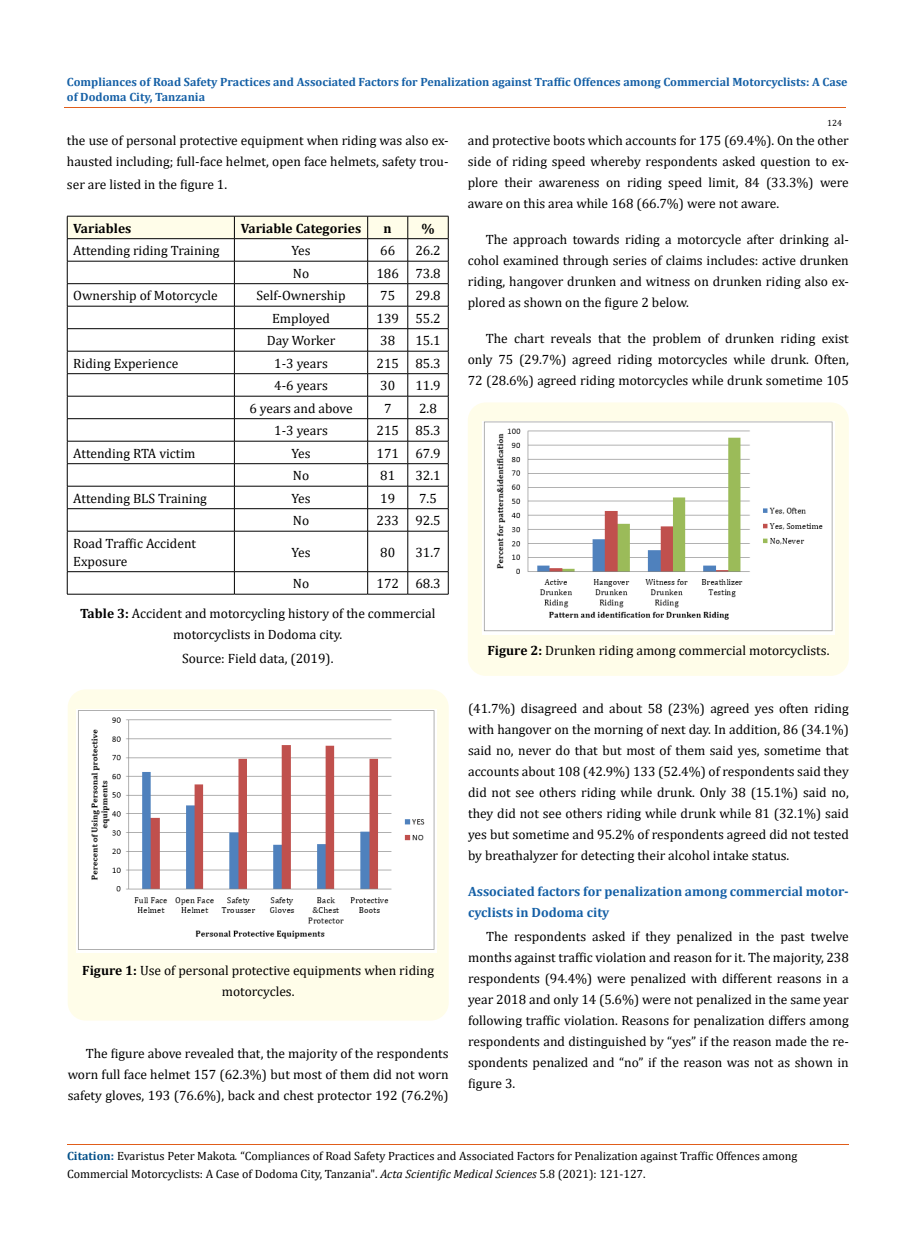
<style>
.page{position:relative;width:917px;height:1242px;background:#fff}
.page>*{position:absolute;margin:0;border:0;box-sizing:border-box;transform-origin:0 0}
.t1{font:13.5px/21px "Cambria";color:#000;text-align:justify}
.t2{font:700 13.5px/21px "Cambria";color:#1560a6}
.t3{font:700 13.5px "Cambria";color:#000}
.t4{font:12px/18px "Cambria";color:#000}
.t5{font:700 12px/15px "Cambria";color:#1560a6}
.t6{font:9px "Cambria";color:#000}
.s1{font-weight:700}
.s2{font-weight:700;color:#035089}
.s3{font-style:italic}
</style>
<div class="page">
<svg style="left:67px;top:216px;width:382px;height:315px"></svg>
<hr style="left:67px;top:531px;width:167px;height:1px;background:#000">
<hr style="left:67px;top:531px;width:1px;height:41px;background:#000">
<hr style="left:234px;top:531px;width:133px;height:1px;background:#000">
<hr style="left:234px;top:531px;width:1px;height:41px;background:#000">
<hr style="left:367px;top:531px;width:41px;height:1px;background:#000">
<hr style="left:367px;top:531px;width:1px;height:41px;background:#000">
<hr style="left:408px;top:531px;width:40px;height:1px;background:#000">
<hr style="left:407px;top:531px;width:1px;height:41px;background:#000">
<hr style="left:448px;top:531px;width:1px;height:41px;background:#000">
<hr style="left:67px;top:571px;width:167px;height:1px;background:#000">
<svg style="left:67px;top:572px;width:1px;height:22px"></svg>
<hr style="left:234px;top:571px;width:133px;height:1px;background:#000">
<svg style="left:234px;top:572px;width:1px;height:22px"></svg>
<hr style="left:367px;top:571px;width:41px;height:1px;background:#000">
<svg style="left:367px;top:572px;width:1px;height:22px"></svg>
<hr style="left:408px;top:571px;width:40px;height:1px;background:#000">
<svg style="left:407px;top:572px;width:1px;height:22px"></svg>
<svg style="left:448px;top:572px;width:1px;height:22px"></svg>
<hr style="left:67px;top:594px;width:167px;height:1px;background:#000">
<hr style="left:234px;top:594px;width:133px;height:1px;background:#000">
<hr style="left:367px;top:594px;width:41px;height:1px;background:#000">
<hr style="left:408px;top:594px;width:40px;height:1px;background:#000">
<div style="left:68px;top:689px;width:380px;height:332px;background:#fffde9;border-radius:18px"></div>
<img style="left:77px;top:709px;width:360px;height:243px">
<div style="left:468px;top:402px;width:380px;height:274px;background:#fffde9;border-radius:18px"></div>
<img style="left:482px;top:422px;width:352px;height:213px">
<hr style="left:64px;top:108px;width:781px;height:1px;background:#e05d1a">
<hr style="left:67px;top:1144px;width:781px;height:1px;background:#e05d1a">
<p class="t5" style="left:67px;top:74px;width:782px">Compliances of Road Safety Practices and Associated Factors for Penalization against Traffic Offences among Commercial Motorcyclists: A Case of Dodoma City, Tanzania</p>
<p class="t1" style="left:67px;top:130px;width:383px">the use of personal protective equipment when riding was also ex&shy;hausted including; full-face helmet, open face helmets, safety trou-</p>
<p class="t1" style="left:67px;top:174px;width:162px">ser are listed in the figure 1.</p>
<p class="t3" style="left:73px;top:219px;width:60px">Variables</p>
<p class="t3" style="left:241px;top:219px;width:122px">Variable Categories</p>
<p class="t3" style="left:383px;top:219px;width:10px">n</p>
<p class="t3" style="left:421px;top:219px;width:15px">%</p>
<p class="t1" style="left:73px;top:240px;width:148px">Attending riding Training</p>
<p class="t1" style="left:291px;top:240px;width:20px">Yes</p>
<p class="t1" style="left:380px;top:240px;width:16px">66</p>
<p class="t1" style="left:415px;top:240px;width:27px">26.2</p>
<p class="t1" style="left:293px;top:263px;width:18px">No</p>
<p class="t1" style="left:376px;top:263px;width:66px">186 73.8</p>
<p class="t1" style="left:73px;top:285px;width:146px">Ownership of Motorcycle</p>
<p class="t1" style="left:256px;top:285px;width:91px">Self-Ownership</p>
<p class="t1" style="left:380px;top:285px;width:16px">75</p>
<p class="t1" style="left:415px;top:285px;width:27px">29.8</p>
<p class="t1" style="left:272px;top:308px;width:59px">Employed</p>
<p class="t1" style="left:376px;top:308px;width:66px">139 55.2</p>
<p class="t1" style="left:267px;top:330px;width:70px">Day Worker</p>
<p class="t1" style="left:380px;top:330px;width:16px">38</p>
<p class="t1" style="left:415px;top:330px;width:27px">15.1</p>
<p class="t1" style="left:73px;top:353px;width:106px">Riding Experience</p>
<p class="t1" style="left:274px;top:353px;width:55px">1-3 years</p>
<p class="t1" style="left:376px;top:353px;width:66px">215 85.3</p>
<p class="t1" style="left:274px;top:375px;width:55px">4-6 years</p>
<p class="t1" style="left:380px;top:375px;width:16px">30</p>
<p class="t1" style="left:415px;top:375px;width:27px">11.9</p>
<p class="t1" style="left:249px;top:398px;width:105px">6 years and above</p>
<p class="t1" style="left:384px;top:398px;width:9px">7</p>
<p class="t1" style="left:419px;top:398px;width:19px">2.8</p>
<p class="t1" style="left:274px;top:420px;width:55px">1-3 years</p>
<p class="t1" style="left:376px;top:420px;width:66px">215 85.3</p>
<p class="t1" style="left:73px;top:443px;width:124px">Attending RTA victim</p>
<p class="t1" style="left:291px;top:443px;width:20px">Yes</p>
<p class="t1" style="left:376px;top:443px;width:66px">171 67.9</p>
<p class="t1" style="left:293px;top:465px;width:18px">No</p>
<p class="t1" style="left:380px;top:465px;width:16px">81</p>
<p class="t1" style="left:415px;top:465px;width:27px">32.1</p>
<p class="t1" style="left:73px;top:488px;width:135px">Attending BLS Training</p>
<p class="t1" style="left:291px;top:488px;width:20px">Yes</p>
<p class="t1" style="left:380px;top:488px;width:16px">19</p>
<p class="t1" style="left:419px;top:488px;width:19px">7.5</p>
<p class="t1" style="left:293px;top:510px;width:18px">No</p>
<p class="t1" style="left:376px;top:510px;width:66px">233 92.5</p>
<p class="t1" style="left:73px;top:534px;width:124px;line-height:18px">Road Traffic Accident<br>Exposure</p>
<p class="t1" style="left:291px;top:542px;width:20px">Yes</p>
<p class="t1" style="left:380px;top:542px;width:16px">80</p>
<p class="t1" style="left:415px;top:542px;width:27px">31.7</p>
<p class="t1" style="left:293px;top:573px;width:18px">No</p>
<p class="t1" style="left:376px;top:573px;width:66px">172 68.3</p>
<p class="t1" style="left:80px;top:603px;width:357px;text-align:center"><span class="s1">Table 3:</span> Accident and motorcycling history of the commercial motorcyclists in Dodoma city.</p>
<p class="t1" style="left:182px;top:648px;width:153px">Source: Field data, (2019).</p>
<p class="t1" style="left:82px;top:960px;width:353px;text-align:center"><span class="s1">Figure 1:</span> Use of personal protective equipments when riding motorcycles.</p>
<p class="t1" style="left:68px;top:1043px;width:382px;text-indent:18px">The figure above revealed that, the majority of the respondents worn full face helmet 157 (62.3%) but most of them did not worn safety gloves, 193 (76.6%), back and chest protector 192 (76.2%)</p>
<p class="t6" style="left:827px;top:118px;width:16px">124</p>
<p class="t1" style="left:468px;top:130px;width:382px">and protective boots which accounts for 175 (69.4%). On the other side of riding speed whereby respondents asked question to ex&shy;plore their awareness on riding speed limit, 84 (33.3%) were aware on this area while 168 (66.7%) were not aware.</p>
<p class="t1" style="left:468px;top:229px;width:382px;text-indent:18px">The approach towards riding a motorcycle after drinking al&shy;cohol examined through series of claims includes: active drunken riding, hangover drunken and witness on drunken riding also ex&shy;plored as shown on the figure 2 below.</p>
<p class="t1" style="left:468px;top:328px;width:382px;text-indent:18px">The chart reveals that the problem of drunken riding exist only 75 (29.7%) agreed riding motorcycles while drunk. Often, 72 (28.6%) agreed riding motorcycles while drunk sometime 105</p>
<p class="t1" style="left:487px;top:639px;width:343px"><span class="s1">Figure 2:</span> Drunken riding among commercial motorcyclists.</p>
<p class="t1" style="left:468px;top:698px;width:382px">(41.7%) disagreed and about 58 (23%) agreed yes often riding with hangover on the morning of next day. In addition, 86 (34.1%) said no, never do that but most of them said yes, sometime that accounts about 108 (42.9%) 133 (52.4%) of respondents said they did not see others riding while drunk. Only 38 (15.1%) said no, they did not see others riding while drunk while 81 (32.1%) said yes but sometime and 95.2% of respondents agreed did not tested by breathalyzer for detecting their alcohol intake status.</p>
<p class="t2" style="left:468px;top:881px;width:382px">Associated factors for penalization among commercial motor&shy;cyclists in Dodoma city</p>
<p class="t1" style="left:468px;top:926px;width:382px;text-indent:18px">The respondents asked if they penalized in the past twelve months against traffic violation and reason for it. The majority, 238 respondents (94.4%) were penalized with different reasons in a year 2018 and only 14 (5.6%) were not penalized in the same year following traffic violation. Reasons for penalization differs among respondents and distinguished by “yes” if the reason made the re&shy;spondents penalized and “no” if the reason was not as shown in figure 3.</p>
<p class="t4" style="left:67px;top:1147px;width:731px"><span class="s2">Citation:</span> Evaristus Peter Makota<span class="s3">.</span> “Compliances of Road Safety Practices and Associated Factors for Penalization against Traffic Offences among<br>Commercial Motorcyclists: A Case of Dodoma City, Tanzania". <span class="s3">Acta Scientific Medical Sciences</span> 5.8 (2021): 121-127.</p>
</div>
